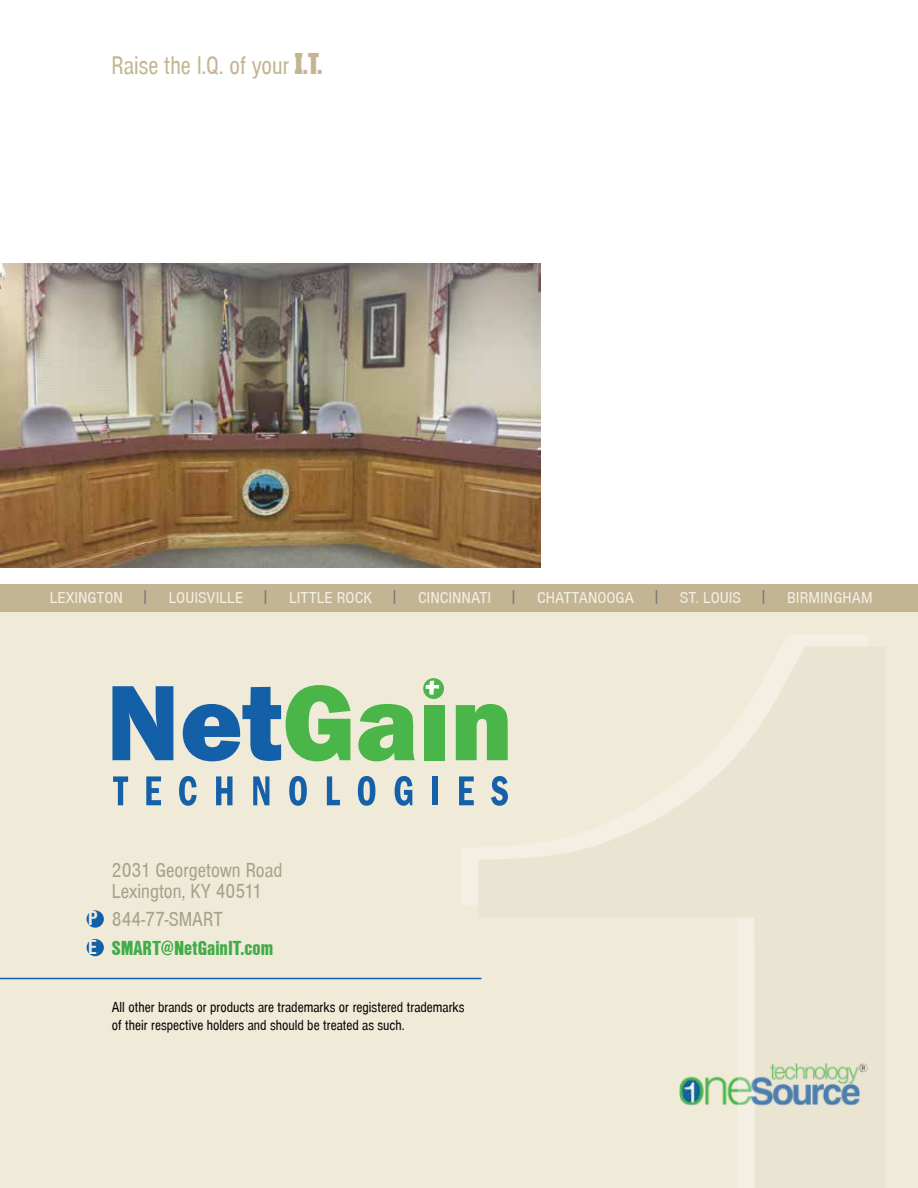
<style>
.page{position:relative;width:918px;height:1188px;background:#fff}
.page>*{position:absolute;margin:0;border:0;box-sizing:border-box;transform-origin:0 0}
.t1{font:26.4px "Nimbus Sans Becker D Con";color:#c3b493;scale:.95 1}
.t2{font:21px/21px "Nimbus Sans Becker D Con";color:#a2a389}
.t3{font:21px "Nimbus Sans Becker D Bla Con";color:#41ad49}
.t4{font:700 21px/28.5px "Nimbus Sans Becker D Con";color:#f0ead8;scale:1.25 1}
.t5{font:16.35px "Nimbus Sans Becker D Con";color:#f4f0e3;scale:1.1 1}
.t6{font:15px/18px "Nimbus Sans Becker D Con";color:#000}
.s1{font-family:"Compressor Slab Serif"}
.s2{color:#77787b}
</style>
<div class="page">
<div style="left:0;top:611px;width:918px;height:577px;background:#f0ead8"></div>
<img style="left:0;top:263px;width:540px;height:304px">
<div style="left:0;top:584px;width:918px;height:27px;background:#c3b493"></div>
<svg style="left:112px;top:686px;width:61px;height:74px"></svg>
<svg style="left:183px;top:685px;width:167px;height:76px"></svg>
<svg style="left:358px;top:704px;width:57px;height:57px"></svg>
<div style="left:424px;top:705px;width:21px;height:55px;background:#4ab548"></div>
<svg style="left:456px;top:705px;width:5px;height:55px"></svg>
<svg style="left:113px;top:776px;width:15px;height:29px"></svg>
<svg style="left:146px;top:776px;width:15px;height:29px"></svg>
<svg style="left:179px;top:776px;width:18px;height:30px"></svg>
<svg style="left:216px;top:776px;width:17px;height:29px"></svg>
<svg style="left:253px;top:776px;width:16px;height:29px"></svg>
<svg style="left:289px;top:776px;width:18px;height:30px"></svg>
<svg style="left:327px;top:776px;width:13px;height:29px"></svg>
<svg style="left:358px;top:776px;width:17px;height:30px"></svg>
<svg style="left:395px;top:776px;width:17px;height:30px"></svg>
<div style="left:433px;top:776px;width:5px;height:29px;background:#1561a9"></div>
<svg style="left:459px;top:776px;width:2px;height:29px"></svg>
<svg style="left:423px;top:678px;width:21px;height:21px"></svg>
<svg style="left:426px;top:681px;width:13px;height:14px"></svg>
<hr style="left:0;top:978px;width:481px;height:1px;background:#1160a9">
<div style="left:87px;top:910px;width:17px;height:18px;background:#1160a9;border-radius:50%"></div>
<div style="left:87px;top:939px;width:17px;height:17px;background:#1160a9;border-radius:50%"></div>
<svg style="left:461px;top:705px;width:17px;height:275px"></svg>
<svg style="left:478px;top:704px;width:390px;height:402px"></svg>
<h1 class="t1" style="left:112px;top:51px;width:223px">Raise the I.Q. of your <span class="s1">I.T.</span></h1>
<p class="t5" style="left:50px;top:589px;width:749px">LEXINGTON <span class="s2">|</span> LOUISVILLE <span class="s2">|</span> LITTLE ROCK <span class="s2">|</span> CINCINNATI <span class="s2">|</span> CHATTANOOGA <span class="s2">|</span> ST. LOUIS <span class="s2">|</span> BIRMINGHAM</p>
<h2 class="t4" style="left:88px;top:904px;width:9px">P<br>E</h2>
<h2 class="t2" style="left:112px;top:860px;width:172px">2031 Georgetown Road<br>Lexington, KY 40511</h2>
<h2 class="t2" style="left:112px;top:909px;width:113px">844-77-SMART</h2>
<h2 class="t3" style="left:112px;top:936px;width:163px">SMART@NetGainIT.com</h2>
<p class="t6" style="left:112px;top:998px;width:354px">All other brands or products are trademarks or registered trademarks of their respective holders and should be treated as such.</p>
</div>
